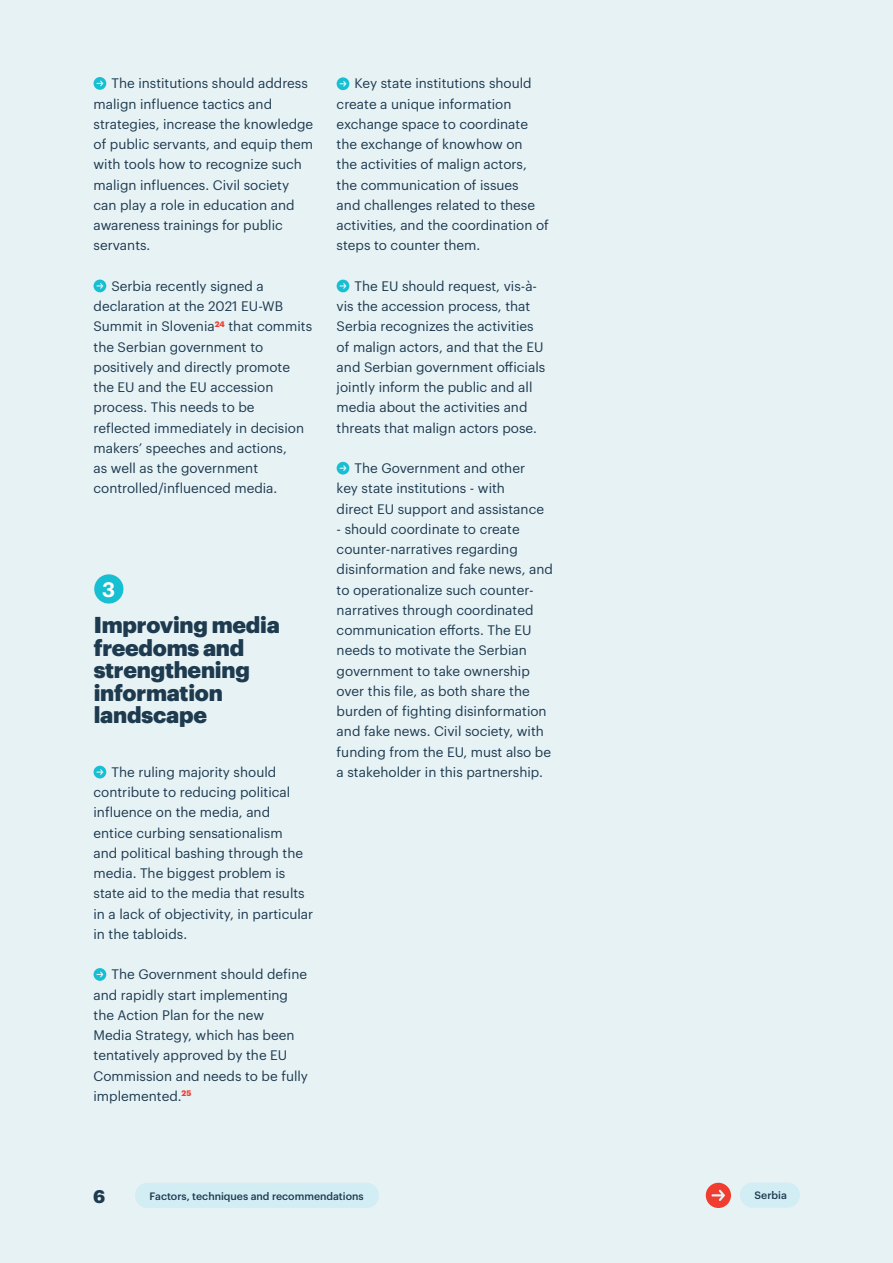
<style>
.page{position:relative;width:893px;height:1263px;background:#e7f2f5}
.page>*{position:absolute;margin:0;border:0;box-sizing:border-box;transform-origin:0 0}
.t1{font:900 22.5px/22.5px "Graphik";letter-spacing:-.01em;color:#1d3a4f}
.t2{font:600 20.55px "Graphik";color:#fff}
.t3{font:700 18px "Graphik";color:#1d3a4f}
.t4{font:13.5px/20.2px "Graphik";color:#1d3a4f}
.t5{font:500 10.5px "Graphik";color:#1d3a4f}
</style>
<div class="page">
<div style="left:740px;top:1182px;width:60px;height:26px;background:#d2edf4;border-radius:13px"></div>
<div style="left:135px;top:1183px;width:244px;height:25px;background:#d2edf4;border-radius:13px"></div>
<div style="left:706px;top:1183px;width:25px;height:25px;background:#ef3e30;border-radius:50%"></div>
<svg style="left:711px;top:1190px;width:14px;height:11px"></svg>
<svg style="left:94px;top:77px;width:12px;height:13px"></svg>
<svg style="left:96px;top:81px;width:7px;height:5px"></svg>
<div style="left:94px;top:280px;width:12px;height:12px;background:#17bfd2;border-radius:50%"></div>
<svg style="left:96px;top:283px;width:7px;height:6px"></svg>
<div style="left:94px;top:574px;width:29px;height:29px;background:#17bfd2;border-radius:50%"></div>
<div style="left:94px;top:766px;width:12px;height:12px;background:#17bfd2;border-radius:50%"></div>
<svg style="left:96px;top:769px;width:7px;height:6px"></svg>
<svg style="left:94px;top:968px;width:12px;height:13px"></svg>
<svg style="left:96px;top:971px;width:7px;height:6px"></svg>
<div style="left:337px;top:77px;width:12px;height:13px;background:#17bfd2;border-radius:50%"></div>
<svg style="left:340px;top:81px;width:6px;height:6px"></svg>
<div style="left:337px;top:280px;width:12px;height:12px;background:#17bfd2;border-radius:50%"></div>
<svg style="left:340px;top:283px;width:6px;height:6px"></svg>
<div style="left:337px;top:462px;width:12px;height:13px;background:#17bfd2;border-radius:50%"></div>
<svg style="left:340px;top:465px;width:6px;height:6px"></svg>
<p class="t4" style="left:94px;top:72px;width:221px;text-indent:18px">The institutions should address malign influence tactics and strategies, increase the knowledge of public servants, and equip them with tools how to recognize such malign influences. Civil society can play a role in education and awareness trainings for public servants.</p>
<p class="t4" style="left:94px;top:275px;width:220px;text-indent:18px">Serbia recently signed a declaration at the 2021 EU-WB<br>Summit in Slovenia<sup>24</sup> that commits the Serbian government to positively and directly promote the EU and the EU accession process. This needs to be reflected immediately in decision makers’ speeches and actions,<br>as well as the government controlled/influenced media.</p>
<h2 class="t2" style="left:102px;top:574px;width:15px">3</h2>
<h1 class="t1" style="left:94px;top:612px;width:188px">Improving media freedoms and strengthening information landscape</h1>
<p class="t4" style="left:94px;top:761px;width:221px;text-indent:18px">The ruling majority should contribute to reducing political influence on the media, and<br>entice curbing sensationalism<br>and political bashing through the media. The biggest problem is state aid to the media that results in a lack of objectivity, in particular in the tabloids.</p>
<p class="t4" style="left:94px;top:963px;width:216px;text-indent:18px">The Government should define and rapidly start implementing the Action Plan for the new<br>Media Strategy, which has been tentatively approved by the EU<br>Commission and needs to be fully implemented.<sup>25</sup></p>
<p class="t4" style="left:337px;top:72px;width:214px;text-indent:18px">Key state institutions should create a unique information exchange space to coordinate the exchange of knowhow on<br>the activities of malign actors, the communication of issues<br>and challenges related to these activities, and the coordination of steps to counter them.</p>
<p class="t4" style="left:337px;top:275px;width:210px;text-indent:18px">The EU should request, vis-à&shy;vis the accession process, that<br>Serbia recognizes the activities of malign actors, and that the EU and Serbian government officials jointly inform the public and all media about the activities and threats that malign actors pose.</p>
<p class="t4" style="left:337px;top:457px;width:209px;text-indent:18px">The Government and other key state institutions - with direct EU support and assistance</p>
<p class="t4" style="left:337px;top:518px;width:218px">- should coordinate to create counter-narratives regarding disinformation and fake news, and to operationalize such counter&shy;narratives through coordinated communication efforts. The EU needs to motivate the Serbian government to take ownership over this file, as both share the burden of fighting disinformation and fake news. Civil society, with funding from the EU, must also be a stakeholder in this partnership.</p>
<h3 class="t3" style="left:93px;top:1182px;width:14px">6</h3>
<p class="t5" style="left:150px;top:1188px;width:216px">Factors, techniques and recommendations</p>
<p class="t5" style="left:755px;top:1187px;width:34px">Serbia</p>
</div>
